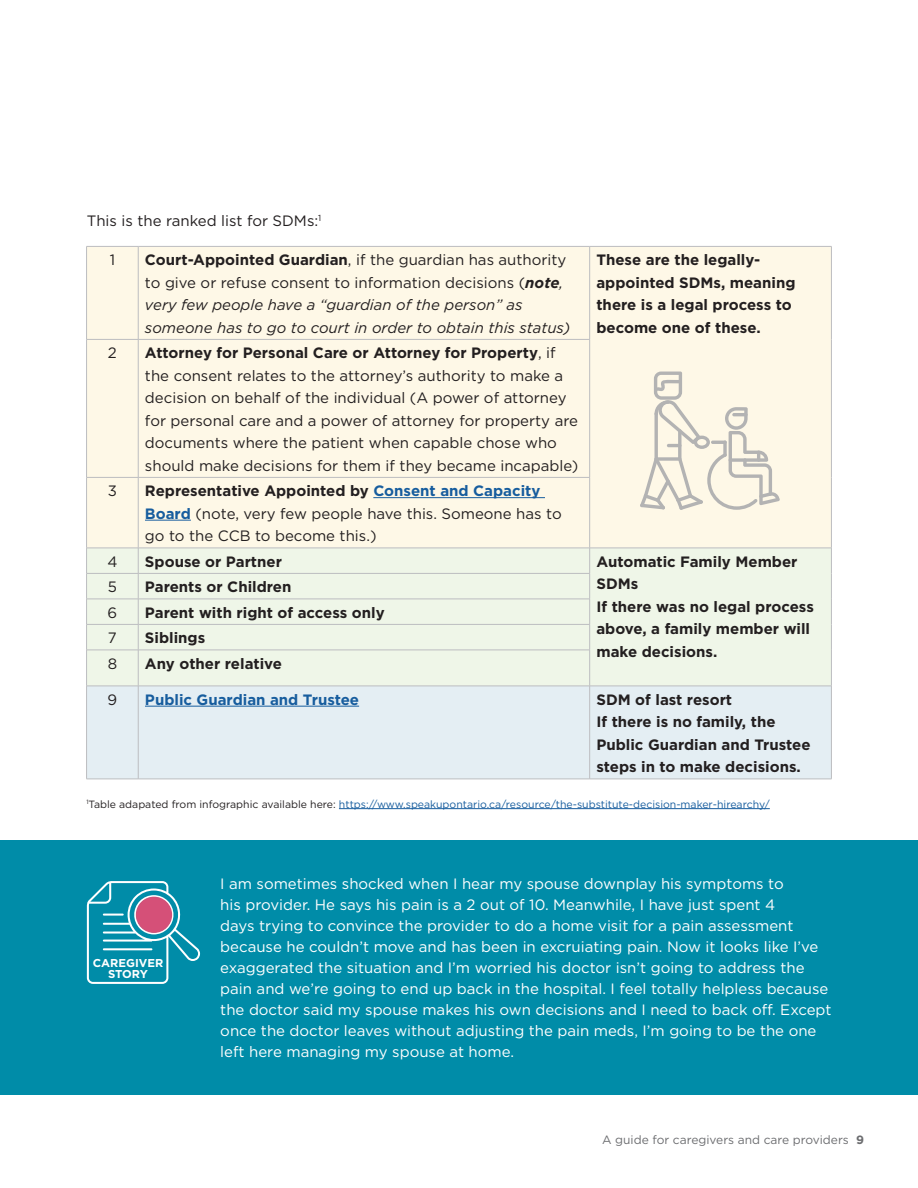
<style>
.page{position:relative;width:918px;height:1188px;background:#fff}
.page>*{position:absolute;margin:0;border:0;box-sizing:border-box;transform-origin:0 0}
.Change_body_text{font:15px/21px "Gotham";color:#fff}
.Change_body_text-2{font:15px/22.5px "Gotham";color:#231f20}
.Change_body_text-3{font:700 15px/22.5px "Gotham";color:#231f20}
.Change_body_text-4{font:italic 15px/22.5px "Gotham";color:#231f20}
.Change_body_text-5{font:700 15px "Gotham";color:#175d9e}
.t1{font:12px "Gotham";color:#6c6d70}
.Good_capped_title{font:700 11.4px/11.4px "Gotham";color:#fff;text-align:center}
.footnote{font:10.5px "Gotham";color:#175d9e}
.s1{font-weight:700;font-style:normal}
.s2{font-style:normal}
.s3{font-weight:700}
.s4{font-weight:700;color:#175d9e}
.s5{color:#231f20}
</style>
<div class="page">
<hr style="left:339px;top:808px;width:431px;height:1px;background:#175d9e">
<div style="left:87px;top:247px;width:744px;height:301px;background:#fef8e7"></div>
<div style="left:87px;top:549px;width:744px;height:137px;background:#eff6e8"></div>
<div style="left:87px;top:687px;width:744px;height:92px;background:#e4eef3"></div>
<hr style="left:86px;top:246px;width:52px;height:1px;background:#bcbdc0">
<hr style="left:86px;top:247px;width:1px;height:92px;background:#bcbdc0">
<hr style="left:138px;top:246px;width:452px;height:1px;background:#bcbdc0">
<hr style="left:138px;top:247px;width:1px;height:92px;background:#bcbdc0">
<hr style="left:590px;top:246px;width:242px;height:1px;background:#bcbdc0">
<hr style="left:589px;top:247px;width:1px;height:92px;background:#bcbdc0">
<hr style="left:831px;top:247px;width:1px;height:92px;background:#bcbdc0">
<hr style="left:86px;top:339px;width:52px;height:1px;background:#bcbdc0">
<hr style="left:86px;top:340px;width:1px;height:137px;background:#bcbdc0">
<hr style="left:138px;top:339px;width:452px;height:1px;background:#bcbdc0">
<hr style="left:138px;top:340px;width:1px;height:137px;background:#bcbdc0">
<hr style="left:589px;top:340px;width:1px;height:137px;background:#bcbdc0">
<hr style="left:831px;top:339px;width:1px;height:138px;background:#bcbdc0">
<hr style="left:86px;top:477px;width:52px;height:1px;background:#bcbdc0">
<hr style="left:86px;top:478px;width:1px;height:70px;background:#bcbdc0">
<hr style="left:138px;top:477px;width:452px;height:1px;background:#bcbdc0">
<hr style="left:138px;top:478px;width:1px;height:70px;background:#bcbdc0">
<hr style="left:589px;top:478px;width:1px;height:70px;background:#bcbdc0">
<hr style="left:831px;top:477px;width:1px;height:71px;background:#bcbdc0">
<hr style="left:86px;top:548px;width:52px;height:1px;background:#bcbdc0">
<hr style="left:138px;top:548px;width:452px;height:1px;background:#bcbdc0">
<hr style="left:590px;top:548px;width:242px;height:1px;background:#bcbdc0">
<hr style="left:86px;top:573px;width:52px;height:1px;background:#bcbdc0">
<hr style="left:138px;top:573px;width:452px;height:1px;background:#bcbdc0">
<hr style="left:86px;top:599px;width:52px;height:1px;background:#bcbdc0">
<hr style="left:138px;top:599px;width:452px;height:1px;background:#bcbdc0">
<hr style="left:86px;top:624px;width:52px;height:1px;background:#bcbdc0">
<svg style="left:86px;top:549px;width:1px;height:101px"></svg>
<hr style="left:138px;top:624px;width:452px;height:1px;background:#bcbdc0">
<svg style="left:138px;top:549px;width:1px;height:101px"></svg>
<svg style="left:589px;top:549px;width:1px;height:101px"></svg>
<svg style="left:831px;top:549px;width:1px;height:101px"></svg>
<hr style="left:86px;top:650px;width:52px;height:1px;background:#bcbdc0">
<hr style="left:86px;top:650px;width:1px;height:36px;background:#bcbdc0">
<hr style="left:138px;top:650px;width:452px;height:1px;background:#bcbdc0">
<hr style="left:138px;top:650px;width:1px;height:36px;background:#bcbdc0">
<hr style="left:589px;top:650px;width:1px;height:36px;background:#bcbdc0">
<hr style="left:831px;top:650px;width:1px;height:36px;background:#bcbdc0">
<hr style="left:86px;top:686px;width:52px;height:1px;background:#bcbdc0">
<hr style="left:86px;top:686px;width:1px;height:93px;background:#bcbdc0">
<hr style="left:138px;top:686px;width:452px;height:1px;background:#bcbdc0">
<hr style="left:138px;top:686px;width:1px;height:93px;background:#bcbdc0">
<hr style="left:590px;top:686px;width:242px;height:1px;background:#bcbdc0">
<hr style="left:589px;top:686px;width:1px;height:93px;background:#bcbdc0">
<hr style="left:831px;top:686px;width:1px;height:93px;background:#bcbdc0">
<hr style="left:86px;top:779px;width:52px;height:1px;background:#bcbdc0">
<hr style="left:138px;top:779px;width:452px;height:1px;background:#bcbdc0">
<hr style="left:590px;top:779px;width:242px;height:1px;background:#bcbdc0">
<hr style="left:373px;top:497px;width:172px;height:1px;background:#175d9e">
<hr style="left:145px;top:520px;width:46px;height:1px;background:#175d9e">
<hr style="left:145px;top:706px;width:214px;height:1px;background:#175d9e">
<div style="left:0;top:840px;width:918px;height:255px;background:#008ca8"></div>
<svg style="left:87px;top:881px;width:113px;height:103px"></svg>
<div style="left:136px;top:897px;width:36px;height:36px;background:#d55078;border-radius:50%"></div>
<svg style="left:640px;top:372px;width:140px;height:138px;background:#efeadc"></svg>
<p class="Change_body_text-2" style="left:87px;top:209px;width:236px">This is the ranked list for SDMs:<sup>1</sup></p>
<p class="Change_body_text-2" style="left:110px;top:248px;width:7px">1</p>
<p class="Change_body_text-4" style="left:145px;top:248px;width:427px"><span class="s1">Court-Appointed Guardian</span><span class="s2">, if the guardian has authority to give or refuse consent to information decisions (</span><span class="s3">note</span>, very few people have a “guardian of the person” as someone has to go to court in order to obtain this status)</p>
<p class="Change_body_text-3" style="left:596px;top:249px;width:201px">These are the legally&shy;appointed SDMs, meaning there is a legal process to become one of these.</p>
<p class="Change_body_text-2" style="left:108px;top:341px;width:10px">2</p>
<p class="Change_body_text-2" style="left:145px;top:341px;width:435px"><span class="s3">Attorney for Personal Care or Attorney for Property</span>, if the consent relates to the attorney’s authority to make a decision on behalf of the individual (A power of attorney for personal care and a power of attorney for property are documents where the patient when capable chose who should make decisions for them if they became incapable)</p>
<p class="Change_body_text-2" style="left:108px;top:479px;width:11px">3</p>
<p class="Change_body_text-2" style="left:145px;top:479px;width:418px"><span class="s3">Representative Appointed by</span> <span class="s4">Consent and Capacity<br>Board</span> (note, very few people have this. Someone has to go to the CCB to become this.)</p>
<p class="Change_body_text-2" style="left:107px;top:550px;width:12px">4</p>
<p class="Change_body_text-3" style="left:145px;top:550px;width:139px">Spouse or Partner</p>
<p class="Change_body_text-3" style="left:596px;top:550px;width:203px">Automatic Family Member<br>SDMs</p>
<p class="Change_body_text-3" style="left:596px;top:595px;width:219px">If there was no legal process above, a family member will make decisions.</p>
<p class="Change_body_text-2" style="left:108px;top:575px;width:11px">5</p>
<p class="Change_body_text-3" style="left:145px;top:576px;width:148px">Parents or Children</p>
<p class="Change_body_text-2" style="left:108px;top:601px;width:11px">6</p>
<p class="Change_body_text-3" style="left:145px;top:601px;width:241px">Parent with right of access only</p>
<p class="Change_body_text-2" style="left:108px;top:626px;width:10px">7</p>
<p class="Change_body_text-3" style="left:145px;top:627px;width:62px">Siblings</p>
<p class="Change_body_text-2" style="left:108px;top:652px;width:11px">8</p>
<p class="Change_body_text-3" style="left:145px;top:652px;width:139px">Any other relative</p>
<p class="Change_body_text-2" style="left:108px;top:688px;width:11px">9</p>
<p class="Change_body_text-5" style="left:145px;top:689px;width:216px">Public Guardian and Trustee</p>
<p class="Change_body_text-3" style="left:596px;top:688px;width:137px">SDM of last resort</p>
<p class="Change_body_text-3" style="left:596px;top:711px;width:216px">If there is no family, the<br>Public Guardian and Trustee steps in to make decisions.</p>
<p class="footnote" style="left:86px;top:797px;width:685px"><sup>1</sup><span class="s5">Table adapated from infographic available here:</span> https://www.speakupontario.ca/resource/the-substitute-decision-maker-hirearchy/</p>
<p class="Good_capped_title" style="left:93px;top:957px;width:72px">CAREGIVER<br>STORY</p>
<p class="Change_body_text" style="left:220px;top:873px;width:613px">I am sometimes shocked when I hear my spouse downplay his symptoms to<br>his provider. He says his pain is a 2 out of 10. Meanwhile, I have just spent 4<br>days trying to convince the provider to do a home visit for a pain assessment because he couldn’t move and has been in excruiating pain. Now it looks like I’ve exaggerated the situation and I’m worried his doctor isn’t going to address the pain and we’re going to end up back in the hospital. I feel totally helpless because the doctor said my spouse makes his own decisions and I need to back off. Except once the doctor leaves without adjusting the pain meds, I’m going to be the one left here managing my spouse at home.</p>
<p class="t1" style="left:602px;top:1132px;width:263px">A guide for caregivers and care providers <span class="s3">9</span></p>
</div>
